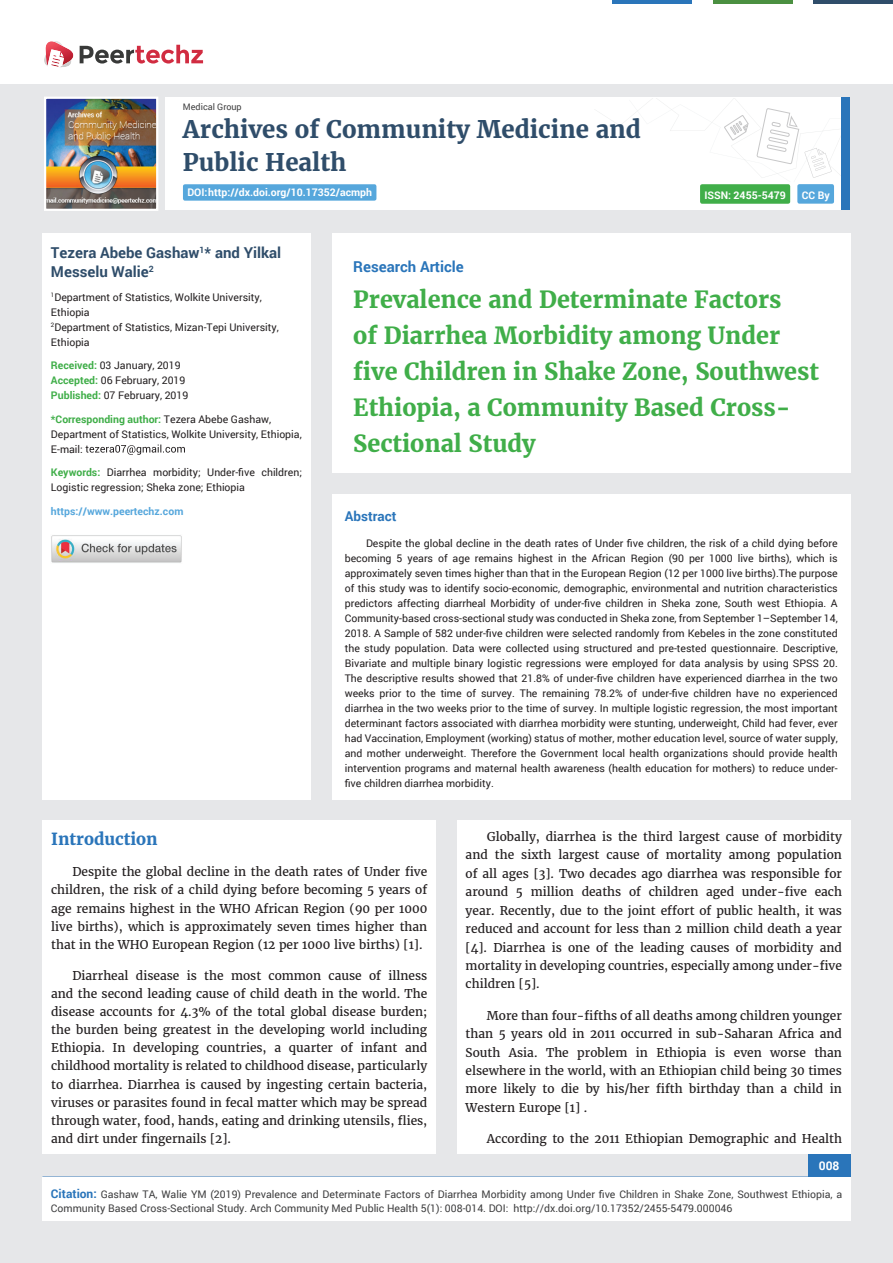
<style>
.page{position:relative;width:893px;height:1263px;background:#e6e7e9}
.page>*{position:absolute;margin:0;border:0;box-sizing:border-box;transform-origin:0 0}
.t1{font:700 24px/33px "Merriweather";color:#2f4d6a}
.t2{font:700 23.4px/36px "Merriweather";color:#40ae49}
.t3{font:700 16.5px "Merriweather";color:#2a75ba}
.t4{font:700 15px/19.5px "Roboto";color:#2f4d6a}
.t5{font:700 15px "Roboto";color:#2a75ba}
.t6{font:700 13.5px "Roboto";color:#2a75ba}
.t7{font:12px/18.1px "Merriweather";color:#231f20;text-align:justify}
.t8{font:700 12px "Roboto";color:#fff}
.t9{font:10.5px/15px "Roboto";color:#231f20}
.t10{font:10.5px/13.5px "Roboto";color:#3e3e3f}
.t11{font:700 10.5px "Roboto";color:#fff}
.t12{font:700 10.5px "Roboto";color:#56a7dc}
.t13{font:9px "Roboto";color:#3e3e3f}
.s1{font-weight:700;color:#40ae49}
.s2{font-weight:700;font-size:12px;color:#2a75ba}
</style>
<div class="page">
<div style="left:165px;top:98px;width:684px;height:112px;background:#fff"></div>
<svg style="left:596px;top:100px;width:245px;height:78px"></svg>
<div style="left:841px;top:98px;width:8px;height:112px;background:#2a75ba"></div>
<img style="left:47px;top:100px;width:108px;height:108px">
<div style="left:44px;top:97px;width:114px;height:114px;border:2px solid #fff"></div>
<div style="left:0;top:0;width:893px;height:83px;background:#fff"></div>
<svg style="left:44px;top:41px;width:159px;height:27px"></svg>
<div style="left:700px;top:184px;width:90px;height:20px;background:#40ae49;border-radius:2px"></div>
<div style="left:797px;top:184px;width:37px;height:20px;background:#56a7dc;border-radius:2px"></div>
<hr style="left:713px;top:0;width:79px;height:3px;background:#4b9041">
<hr style="left:612px;top:0;width:80px;height:3px;background:#2a75ba">
<hr style="left:813px;top:0;width:80px;height:3px;background:#2f4d6a">
<div style="left:808px;top:1154px;width:42px;height:43px;background:#2a75ba"></div>
<div style="left:42px;top:1177px;width:809px;height:43px;background:#fff"></div>
<div style="left:183px;top:184px;width:193px;height:17px;background:#56a7dc;border-radius:2px"></div>
<div style="left:332px;top:494px;width:518px;height:305px;background:#fff"></div>
<div style="left:332px;top:233px;width:518px;height:240px;background:#fff"></div>
<div style="left:42px;top:233px;width:269px;height:566px;background:#fff"></div>
<svg style="left:85px;top:445px;width:100px;height:10px"></svg>
<div style="left:43px;top:821px;width:393px;height:333px;background:#fff"></div>
<div style="left:457px;top:821px;width:393px;height:333px;background:#fff"></div>
<img style="left:51px;top:535px;width:131px;height:28px">
<p class="t13" style="left:183px;top:101px;width:60px">Medical Group</p>
<h1 class="t1" style="left:183px;top:113px;width:459px">Archives of Community Medicine and<br>Public Health</h1>
<p class="t11" style="left:187px;top:185px;width:186px">DOI: http://dx.doi.org/10.17352/acmph</p>
<p class="t11" style="left:704px;top:188px;width:83px">ISSN: 2455-5479</p>
<p class="t11" style="left:802px;top:188px;width:29px">CC By</p>
<h3 class="t4" style="left:51px;top:242px;width:232px">Tezera Abebe Gashaw<sup>1</sup>* and Yilkal<br>Messelu Walie<sup>2</sup></h3>
<p class="t9" style="left:51px;top:289px;width:229px"><sup>1</sup>Department of Statistics, Wolkite University,<br>Ethiopia<br><sup>2</sup>Department of Statistics, Mizan-Tepi University,<br>Ethiopia</p>
<p class="t9" style="left:51px;top:357px;width:139px"><span class="s1">Received:</span> 03 January, 2019<br><span class="s1">Accepted:</span> 06 February, 2019<br><span class="s1">Published:</span> 07 February, 2019</p>
<p class="t9" style="left:51px;top:411px;width:252px"><span class="s1">*Corresponding author:</span> Tezera Abebe Gashaw,<br>Department of Statistics, Wolkite University, Ethiopia,<br>E-mail:</p>
<p class="t9" style="left:51px;top:464px;width:253px"><span class="s1">Keywords:</span> Diarrhea morbidity; Under-five children;<br>Logistic regression; Sheka zone; Ethiopia</p>
<p class="t12" style="left:51px;top:504px;width:134px">https://www.peertechz.com</p>
<h3 class="t5" style="left:353px;top:256px;width:112px">Research Article</h3>
<h2 class="t2" style="left:353px;top:281px;width:467px">Prevalence and Determinate Factors<br>of Diarrhea Morbidity among Under five Children in Shake Zone, Southwest<br>Ethiopia, a Community Based Cross-<br>Sectional Study</h2>
<p class="t6" style="left:345px;top:507px;width:53px">Abstract</p>
<p class="t9" style="left:345px;top:535px;width:494px;text-align:justify;text-indent:21px">Despite the global decline in the death rates of Under five children, the risk of a child dying before becoming 5 years of age remains highest in the African Region (90 per 1000 live births), which is approximately seven times higher than that in the European Region (12 per 1000 live births).The purpose of this study was to identify socio-economic, demographic, environmental and nutrition characteristics predictors affecting diarrheal Morbidity of under-five children in Sheka zone, South west Ethiopia. A Community-based cross-sectional study was conducted in Sheka zone, from September 1–September 14, 2018. A Sample of 582 under-five children were selected randomly from Kebeles in the zone constituted the study population. Data were collected using structured and pre-tested questionnaire. Descriptive, Bivariate and multiple binary logistic regressions were employed for data analysis by using SPSS 20.<br>The descriptive results showed that 21.8% of under-five children have experienced diarrhea in the two weeks prior to the time of survey. The remaining 78.2% of under-five children have no experienced diarrhea in the two weeks prior to the time of survey. In multiple logistic regression, the most important determinant factors associated with diarrhea morbidity were stunting, underweight, Child had fever, ever had Vaccination, Employment (working) status of mother, mother education level, source of water supply, and mother underweight. Therefore the Government local health organizations should provide health intervention programs and maternal health awareness (health education for mothers) to reduce under&shy;five children diarrhea morbidity.</p>
<h3 class="t3" style="left:51px;top:829px;width:108px">Introduction</h3>
<p class="t7" style="left:51px;top:863px;width:378px;text-indent:21px">Despite the global decline in the death rates of Under five children, the risk of a child dying before becoming 5 years of age remains highest in the WHO African Region (90 per 1000 live births), which is approximately seven times higher than that in the WHO European Region (12 per 1000 live births) [1].</p>
<p class="t7" style="left:51px;top:966px;width:378px;text-indent:21px">Diarrheal disease is the most common cause of illness and the second leading cause of child death in the world. The disease accounts for 4.3% of the total global disease burden; the burden being greatest in the developing world including Ethiopia. In developing countries, a quarter of infant and childhood mortality is related to childhood disease, particularly to diarrhea. Diarrhea is caused by ingesting certain bacteria, viruses or parasites found in fecal matter which may be spread through water, food, hands, eating and drinking utensils, flies, and dirt under fingernails [2].</p>
<p class="t7" style="left:466px;top:827px;width:378px;text-indent:21px">Globally, diarrhea is the third largest cause of morbidity and the sixth largest cause of mortality among population of all ages [3]. Two decades ago diarrhea was responsible for around 5 million deaths of children aged under-five each year. Recently, due to the joint effort of public health, it was reduced and account for less than 2 million child death a year [4]. Diarrhea is one of the leading causes of morbidity and mortality in developing countries, especially among under-five children [5].</p>
<p class="t7" style="left:466px;top:1006px;width:378px;text-indent:21px">More than four-fifths of all deaths among children younger than 5 years old in 2011 occurred in sub-Saharan Africa and South Asia. The problem in Ethiopia is even worse than elsewhere in the world, with an Ethiopian child being 30 times more likely to die by his/her fifth birthday than a child in Western Europe [1] .</p>
<p class="t7" style="left:487px;top:1130px;width:357px">According to the 2011 Ethiopian Demographic and Health</p>
<p class="t8" style="left:819px;top:1158px;width:22px">008</p>
<p class="t10" style="left:51px;top:1188px;width:793px"><span class="s2">Citation:</span> Gashaw TA, Walie YM (2019) Prevalence and Determinate Factors of Diarrhea Morbidity among Under five Children in Shake Zone, Southwest Ethiopia, a<br>Community Based Cross-Sectional Study. Arch Community Med Public Health 5(1): 008-014. DOI: http://dx.doi.org/10.17352/2455-5479.000046</p>
</div>
